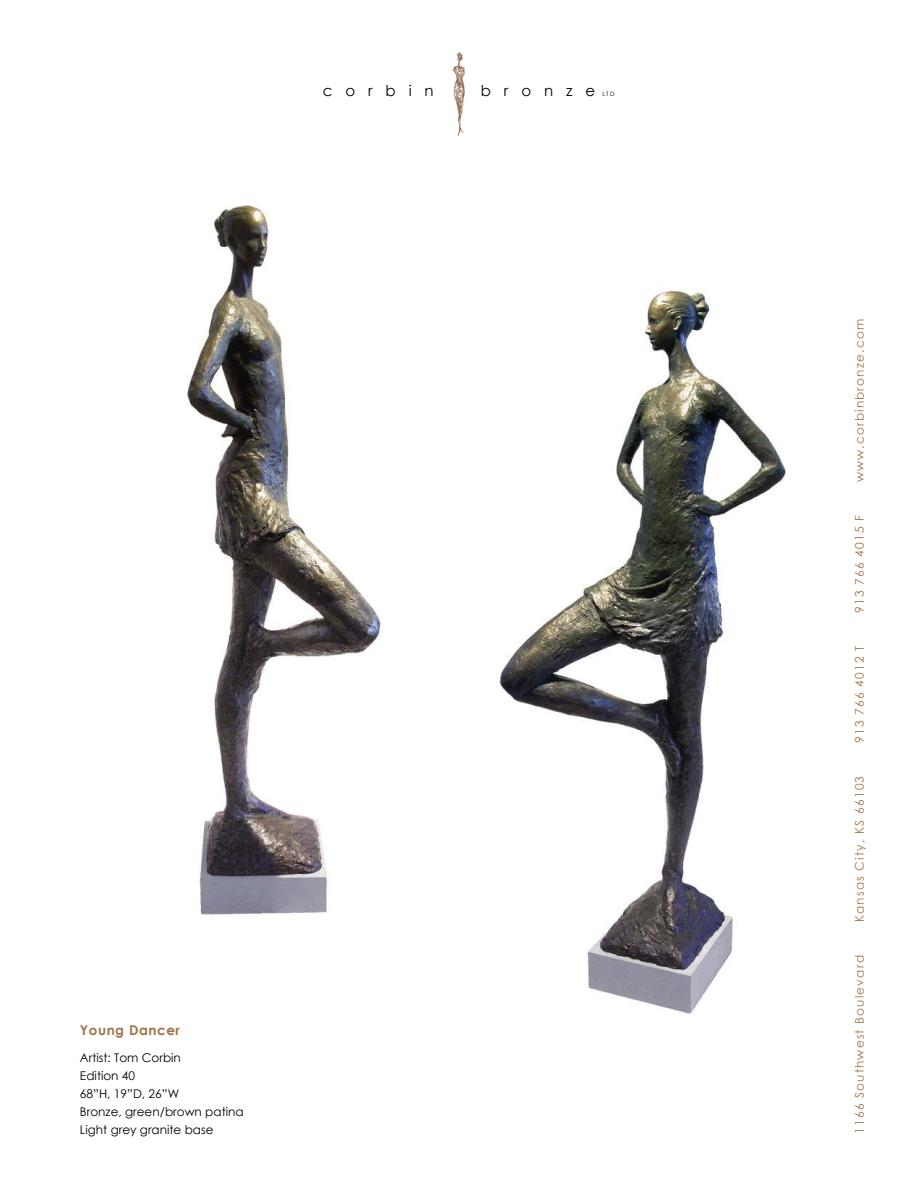
<style>
.page{position:relative;width:918px;height:1188px;background:#fff}
.page>*{position:absolute;margin:0;border:0;box-sizing:border-box;transform-origin:0 0}
.t1{font:15px "Century Gothic";letter-spacing:.86em;color:#000}
.t2{font:700 13.5px "Century Gothic";letter-spacing:.04em;color:#9f7448}
.t3{font:12px/18px "Century Gothic";color:#000}
.t4{font:12px "Century Gothic";letter-spacing:.1em;color:#9f7448}
.t5{font:6px "Century Gothic";color:#000}
</style>
<div class="page">
<img style="left:452px;top:52px;width:13px;height:84px">
<img style="left:496px;top:284px;width:290px;height:730px">
<img style="left:187px;top:205px;width:196px;height:710px">
<p class="t1" style="left:323px;top:85px;width:112px">corbin</p>
<p class="t1" style="left:481px;top:85px;width:116px">bronze</p>
<p class="t5" style="left:602px;top:92px;width:14px">LTD</p>
<p class="t2" style="left:80px;top:1025px;width:101px">Young Dancer</p>
<p class="t3" style="left:80px;top:1050px;width:165px">Artist: Tom Corbin<br>Edition 40<br>68”H, 19”D, 26”W<br>Bronze, green/brown patina<br>Light grey granite base</p>
<p class="t4" style="left:855px;top:482px;width:165px;rotate:-90deg">www.corbinbronze.com</p>
<p class="t4" style="left:855px;top:613px;width:99px;rotate:-90deg">913 766 4015 F</p>
<p class="t4" style="left:855px;top:743px;width:99px;rotate:-90deg">913 766 4012 T</p>
<p class="t4" style="left:855px;top:922px;width:148px;rotate:-90deg">Kansas City, KS 66103</p>
<p class="t4" style="left:855px;top:1134px;width:180px;rotate:-90deg">1166 Southwest Boulevard</p>
</div>
